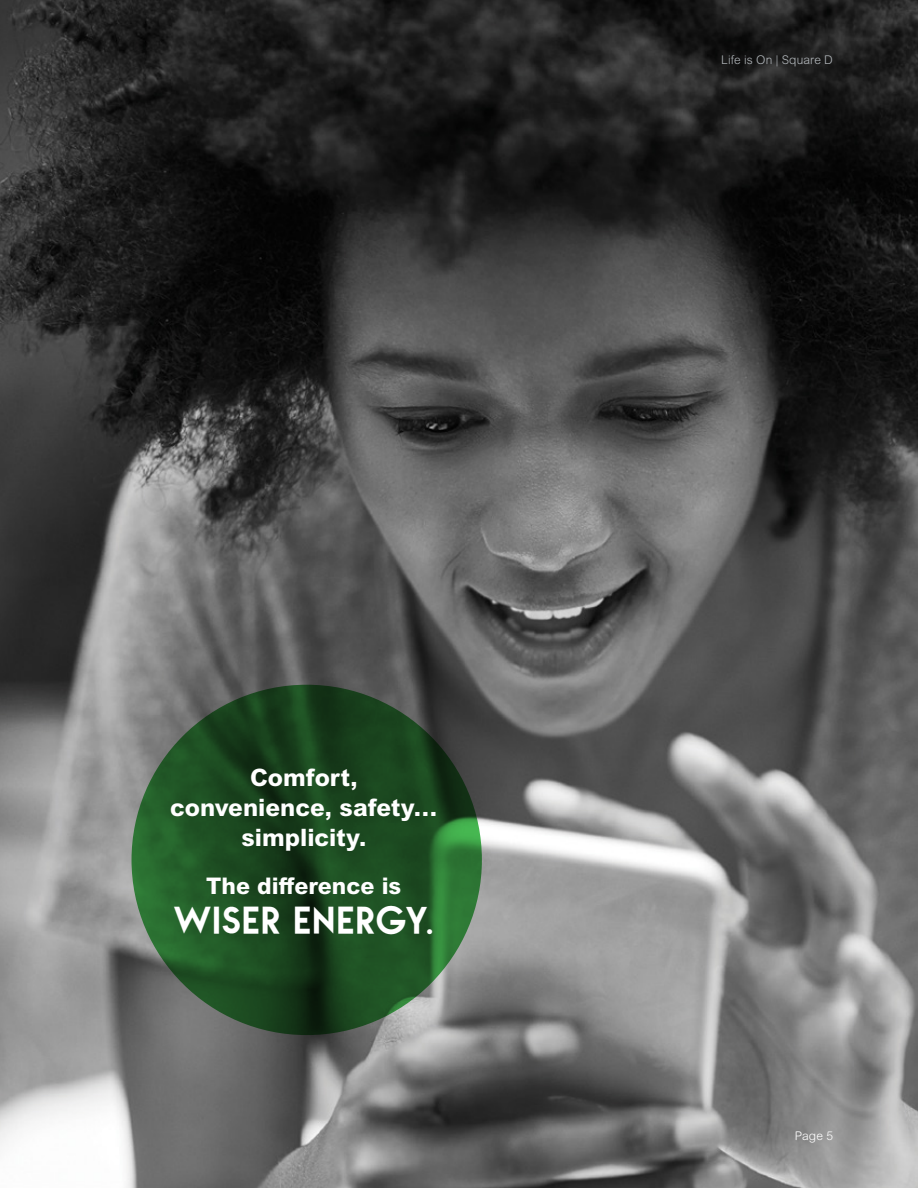
<style>
.page{position:relative;width:918px;height:1188px;background:#fff}
.page>*{position:absolute;margin:0;border:0;box-sizing:border-box;transform-origin:0 0}
.GREEN_DOT{font:48px "NOV Aegular";letter-spacing:.05em;color:#fff}
.GREEN_DOT-2{font:800 24px/30px "Arial MT Pro";color:#fff;text-align:center}
.GREEN_DOT-3{font:800 22.95px "Arial MT Pro";color:#fff}
.Life_is_On___Schneid{font:300 12px "Arial Rounded MT Pro";letter-spacing:.015em;color:#b2b7bb}
.Life_is_On___Schneid-2{font:300 12px "Arial Rounded MT Pro";color:#fff}
</style>
<div class="page">
<img style="left:0;top:0;width:918px;height:1188px">
<svg style="left:132px;top:685px;width:350px;height:350px;background:#1c4c21"></svg>
<p class="GREEN_DOT-2" style="left:250px;top:763px;width:109px">Comfort,</p>
<p class="GREEN_DOT-2" style="left:170px;top:793px;width:269px">convenience, safety… simplicity.</p>
<p class="GREEN_DOT-3" style="left:206px;top:872px;width:197px">The difference is</p>
<p class="GREEN_DOT" style="left:174px;top:889px;width:261px">Wiser Energy.</p>
<p class="Life_is_On___Schneid" style="left:721px;top:53px;width:113px">Life is On | Square D</p>
<p class="Life_is_On___Schneid-2" style="left:795px;top:1129px;width:40px">Page 5</p>
</div>
